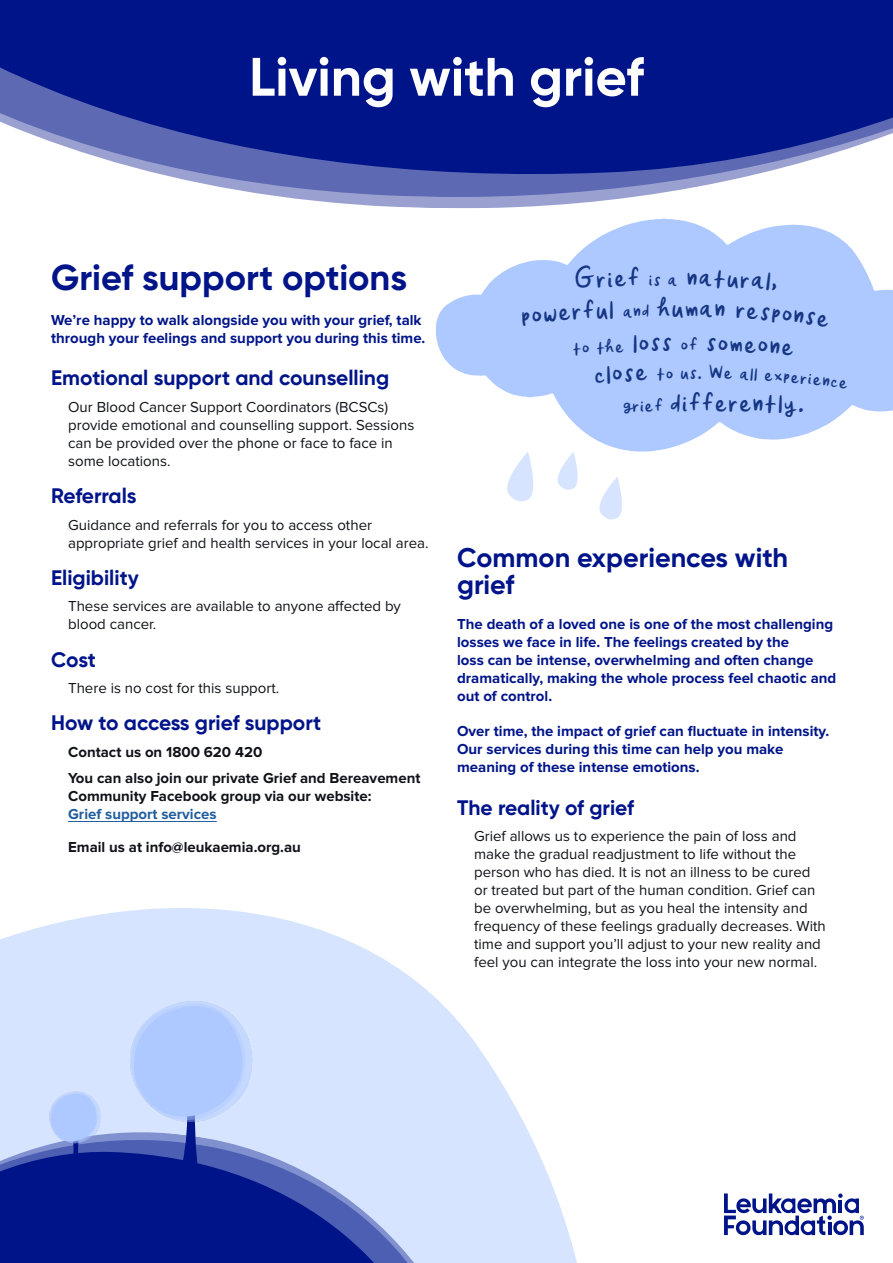
<style>
.page{position:relative;width:893px;height:1263px;background:#fff}
.page>*{position:absolute;margin:0;border:0;box-sizing:border-box;transform-origin:0 0}
.t1{font:700 54px "Gilroy";color:#fff}
.t2{font:700 36px "Gilroy";color:#001489}
.t3{font:30px "Orange Juice";color:#163683}
.t4{font:700 27px/27px "Gilroy";color:#001489}
.t5{font:700 21px "Gilroy";color:#001489}
.t6{font:21px "Orange Juice";color:#163683}
.t7{font:15px/18px "Proxima Nova";color:#0f1218}
.t8{font:700 15px/18px "Proxima Nova";color:#001489}
.t9{font:700 15px/26.5px "Proxima Nova";color:#0f1218}
.t10{font:700 15px "Proxima Nova";color:#215e9e}
.s1{font-size:21px}
</style>
<div class="page">
<svg style="left:0;top:0;width:893px;height:208px;fill:#001489"></svg>
<svg style="left:436px;top:219px;width:457px;height:233px;fill:#adc9ff"></svg>
<svg style="left:724px;top:1193px;width:140px;height:42px"></svg>
<hr style="left:68px;top:821px;width:149px;height:1px;background:#215e9e">
<svg style="left:0;top:908px;width:577px;height:355px;fill:#d6e4ff"></svg>
<svg style="left:182px;top:1123px;width:18px;height:4px"></svg>
<svg style="left:493px;top:1127px;width:11px;height:136px"></svg>
<svg style="left:0;top:1127px;width:493px;height:136px;fill:#d6e4ff"></svg>
<svg style="left:0;top:1149px;width:489px;height:114px;fill:#001489"></svg>
<svg style="left:507px;top:452px;width:26px;height:50px"></svg>
<svg style="left:599px;top:477px;width:23px;height:43px"></svg>
<svg style="left:557px;top:452px;width:21px;height:38px"></svg>
<img style="left:130px;top:1000px;width:122px;height:123px">
<img style="left:49px;top:1092px;width:51px;height:51px">
<div style="left:575px;top:265px;width:64px;height:24px;background:#adc9ff"></div>
<svg style="left:649px;top:276px;width:11px;height:10px"></svg>
<div style="left:687px;top:270px;width:89px;height:21px;background:#adc9ff"></div>
<svg style="left:573px;top:343px;width:16px;height:13px"></svg>
<svg style="left:597px;top:335px;width:74px;height:19px"></svg>
<div style="left:708px;top:338px;width:86px;height:18px;background:#adc9ff"></div>
<svg style="left:595px;top:365px;width:52px;height:19px"></svg>
<svg style="left:657px;top:368px;width:31px;height:13px"></svg>
<svg style="left:709px;top:365px;width:23px;height:14px"></svg>
<div style="left:740px;top:368px;width:108px;height:21px;background:#adc9ff"></div>
<div style="left:522px;top:299px;width:127px;height:27px;background:#adc9ff"></div>
<svg style="left:686px;top:304px;width:39px;height:13px"></svg>
<div style="left:736px;top:306px;width:93px;height:21px;background:#adc9ff"></div>
<h1 class="t1" style="left:249px;top:43px;width:396px">Living with grief</h1>
<h2 class="t2" style="left:51px;top:255px;width:358px">Grief support options</h2>
<p class="t8" style="left:51px;top:311px;width:376px">We’re happy to walk alongside you with your grief, talk through your feelings and support you during this time.</p>
<h3 class="t5" style="left:51px;top:365px;width:340px">Emotional support and counselling</h3>
<p class="t7" style="left:68px;top:398px;width:348px">Our Blood Cancer Support Coordinators (BCSCs) provide emotional and counselling support. Sessions can be provided over the phone or face to face in some locations.</p>
<h3 class="t5" style="left:51px;top:483px;width:87px">Referrals</h3>
<p class="t7" style="left:68px;top:516px;width:362px">Guidance and referrals for you to access other appropriate grief and health services in your local area.</p>
<h3 class="t5" style="left:51px;top:564px;width:89px">Eligibility</h3>
<p class="t7" style="left:68px;top:598px;width:334px">These services are available to anyone affected by blood cancer.</p>
<h3 class="t5" style="left:51px;top:646px;width:46px">Cost</h3>
<p class="t7" style="left:68px;top:679px;width:213px">There is no cost for this support.</p>
<h3 class="t5" style="left:51px;top:710px;width:272px">How to access grief support</h3>
<p class="t9" style="left:68px;top:739px;width:354px">Contact us on 1800 620 420<br>You can also join our private Grief and Bereavement</p>
<p class="t9" style="left:68px;top:783px;width:305px">Community Facebook group via our website:</p>
<p class="t10" style="left:68px;top:806px;width:150px">Grief support services</p>
<p class="t9" style="left:68px;top:834px;width:234px">Email us at info@leukaemia.org.au</p>
<h3 class="t6" style="left:668px;top:270px;width:12px">a</h3>
<h3 class="t3" style="left:658px;top:293px;width:28px">hu</h3>
<h3 class="t6" style="left:681px;top:335px;width:19px">of</h3>
<h3 class="t6" style="left:690px;top:363px;width:14px">s.</h3>
<h3 class="t3" style="left:623px;top:389px;width:183px"><span class="s1">grief</span> differently.</h3>
<h3 class="t4" style="left:457px;top:544px;width:332px">Common experiences with grief</h3>
<p class="t8" style="left:457px;top:616px;width:381px">The death of a loved one is one of the most challenging losses we face in life. The feelings created by the<br>loss can be intense, overwhelming and often change dramatically, making the whole process feel chaotic and out of control.</p>
<p class="t8" style="left:457px;top:723px;width:374px">Over time, the impact of grief can fluctuate in intensity.<br>Our services during this time can help you make meaning of these intense emotions.</p>
<h3 class="t5" style="left:457px;top:794px;width:178px">The reality of grief</h3>
<p class="t7" style="left:474px;top:827px;width:353px">Grief allows us to experience the pain of loss and make the gradual readjustment to life without the person who has died. It is not an illness to be cured or treated but part of the human condition. Grief can be overwhelming, but as you heal the intensity and frequency of these feelings gradually decreases. With time and support you’ll adjust to your new reality and feel you can integrate the loss into your new normal.</p>
</div>
